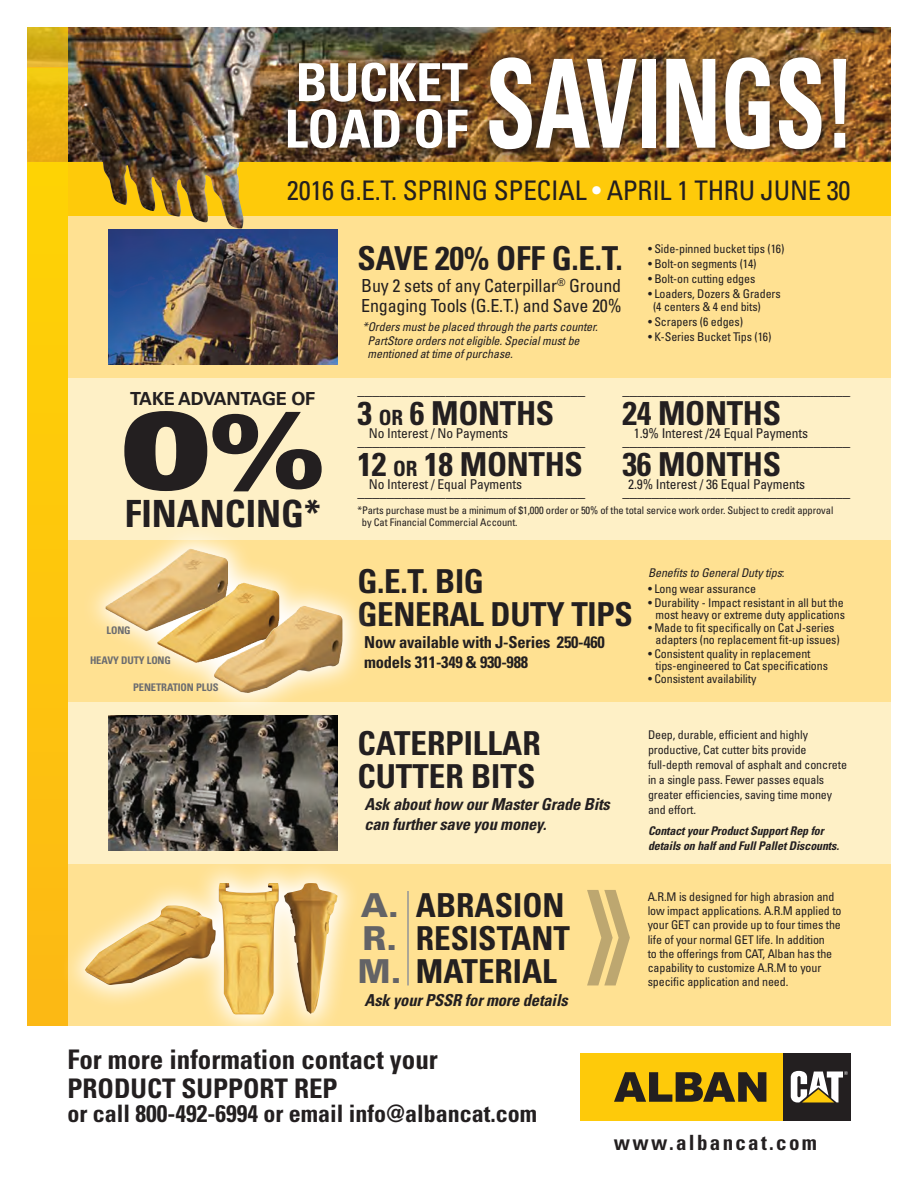
<style>
.page{position:relative;width:918px;height:1188px;background:#fff}
.page>*{position:absolute;margin:0;border:0;box-sizing:border-box;transform-origin:0 0}
.t1{font:700 condensed 123px "Univers";letter-spacing:-.01em;color:#fff;scale:.74 1}
.t2{font:900 expanded 108px "Univers";color:#231f20}
.t3{font:700 condensed 52.5px/46.5px "Univers";letter-spacing:-.01em;color:#fff}
.t4{font:700 condensed 37.5px "Univers";color:#231f20}
.t5{font:700 condensed 33px/33px "Univers";letter-spacing:-.01em;color:#231f20}
.t6{font:700 condensed 27px/28.5px "Univers";color:#231f20}
.t7{font:condensed 27px "Univers";letter-spacing:-.01em;color:#231f20}
.t8{font:700 condensed 24px "Univers";color:#231f20}
.t9{font:700 condensed 21px "Univers";letter-spacing:.11em;color:#231f20}
.t10{font:condensed 18px/19.5px "Univers";letter-spacing:-.01em;color:#231f20}
.t11{font:700 18px "Univers";letter-spacing:-.01em;color:#231f20}
.t12{font:italic 700 condensed 16.5px/19.5px "Univers";letter-spacing:-.01em;color:#231f20}
.t13{font:700 condensed 16.5px/19.5px "Univers";letter-spacing:-.015em;color:#231f20}
.t14{font:condensed 15px "Univers";color:#231f20}
.t15{font:condensed 13.5px "Univers";letter-spacing:-.01em;color:#231f20}
.t16{font:condensed 12px/14.2px "Univers";letter-spacing:-.01em;color:#231f20}
.t17{font:italic condensed 12px/13.5px "Univers";letter-spacing:-.01em;color:#231f20}
.t18{font:italic 700 condensed 12px/15px "Univers";letter-spacing:-.01em;color:#231f20}
.t19{font:condensed 10.5px/12px "Univers";letter-spacing:-.01em;color:#231f20}
.t20{font:700 condensed 10.5px "Univers";letter-spacing:-.01em;color:#6c6d70}
.s1{color:#fff}
.s2{font-size:102px}
.s3{font-size:21px}
.s4{font-style:normal}
.s5{font-weight:900;font-stretch:normal;color:#636366}
</style>
<div class="page">
<div style="left:68px;top:216px;width:823px;height:162px;background:#ffe192"></div>
<div style="left:68px;top:378px;width:823px;height:162px;background:#fef0c6"></div>
<div style="left:68px;top:540px;width:823px;height:162px;background:#ffe192"></div>
<div style="left:68px;top:702px;width:823px;height:162px;background:#fef0c6"></div>
<div style="left:68px;top:864px;width:823px;height:162px;background:#ffe192"></div>
<img style="left:68px;top:27px;width:823px;height:202px">
<div style="left:275px;top:50px;width:205px;height:110px;background:#231f20;opacity:.75"></div>
<div style="left:783px;top:1053px;width:67px;height:67px;background:#231f20"></div>
<div style="left:580px;top:1053px;width:203px;height:67px;background:#feca0a"></div>
<svg style="left:791px;top:1071px;width:57px;height:31px"></svg>
<svg style="left:614px;top:1072px;width:152px;height:30px"></svg>
<img style="left:108px;top:230px;width:230px;height:134px">
<div style="left:27px;top:162px;width:41px;height:864px;background:linear-gradient(to right,#fec50d,#fec70c)"></div>
<div style="left:27px;top:68px;width:41px;height:94px;background:linear-gradient(to bottom,#f1ca0d,#e9a914)"></div>
<svg style="left:27px;top:27px;width:41px;height:41px;background:#d5ad1b"></svg>
<div style="left:477px;top:45px;width:382px;height:117px;background:#231f20;opacity:.75"></div>
<img style="left:108px;top:718px;width:230px;height:132px">
<svg style="left:61px;top:858px;width:292px;height:168px"></svg>
<img style="left:85px;top:883px;width:253px;height:132px">
<hr style="left:407px;top:891px;width:2px;height:95px;background:#939598">
<svg style="left:587px;top:890px;width:43px;height:95px"></svg>
<svg style="left:92px;top:536px;width:269px;height:182px"></svg>
<img style="left:111px;top:549px;width:79px;height:54px">
<img style="left:157px;top:583px;width:85px;height:69px">
<img style="left:216px;top:606px;width:88px;height:65px">
<h3 class="t3" style="left:285px;top:58px;width:185px">BUCKET<br>LOAD OF</h3>
<h1 class="t1" style="left:485px;top:29px;width:501px">SAVINGS !</h1>
<h3 class="t7" style="left:287px;top:174px;width:565px">2016 G.E.T. Spring Special <span class="s1">•</span> April 1 thru June 30</h3>
<h3 class="t11" style="left:130px;top:388px;width:187px">TAKE ADVANTAGE OF</h3>
<h2 class="t2" style="left:120px;top:386px;width:206px">0<span class="s2">%</span></h2>
<h3 class="t4" style="left:125px;top:490px;width:197px">FINANCING*</h3>
<p class="t20" style="left:106px;top:624px;width:24px">LONG</p>
<p class="t20" style="left:90px;top:654px;width:81px">HEAVY DUTY LONG</p>
<p class="t20" style="left:133px;top:681px;width:86px">PENETRATION PLUS</p>
<h3 class="t5" style="left:357px;top:241px;width:267px">SAVE 20% OFF G.E.T.</h3>
<h3 class="t10" style="left:361px;top:276px;width:262px">Buy 2 sets of any Caterpillar<sup>®</sup> Ground<br>Engaging Tools (G.E.T.) and Save 20%</h3>
<p class="t17" style="left:368px;top:320px;width:232px;text-indent:-5px">*Orders must be placed through the parts counter.<br>PartStore orders not eligible. Special must be mentioned at time of purchase.</p>
<p class="t16" style="left:648px;top:241px;width:138px">• Side-pinned bucket tips (16)</p>
<p class="t16" style="left:648px;top:256px;width:110px">• Bolt-on segments (14)</p>
<p class="t16" style="left:648px;top:271px;width:109px">• Bolt-on cutting edges</p>
<p class="t16" style="left:653px;top:286px;width:129px;line-height:13.5px;text-indent:-5px">• Loaders, Dozers &amp; Graders (4 centers &amp; 4 end bits)</p>
<p class="t16" style="left:648px;top:315px;width:97px">• Scrapers (6 edges)</p>
<p class="t16" style="left:648px;top:330px;width:125px">• K-Series Bucket Tips (16)</p>
<p class="t14" style="left:357px;top:380px;width:229px">_______________________________</p>
<h3 class="t5" style="left:357px;top:396px;width:195px">3 <span class="s3">OR</span> 6 MONTHS</h3>
<p class="t15" style="left:369px;top:425px;width:141px">N o I nterest / N o Payments</p>
<p class="t14" style="left:357px;top:431px;width:229px">_______________________________</p>
<h3 class="t5" style="left:357px;top:447px;width:223px">12 <span class="s3">OR</span> 18 MONTHS</h3>
<p class="t15" style="left:369px;top:476px;width:155px">N o I nterest / Equal Payments</p>
<p class="t14" style="left:357px;top:482px;width:229px">_______________________________</p>
<p class="t14" style="left:622px;top:380px;width:229px">_______________________________</p>
<h3 class="t5" style="left:622px;top:396px;width:156px">24 MONTHS</h3>
<p class="t15" style="left:634px;top:425px;width:176px">1.9% I nterest /24 Equal Payments</p>
<p class="t14" style="left:622px;top:431px;width:229px">_______________________________</p>
<h3 class="t5" style="left:622px;top:447px;width:156px">36 MONTHS</h3>
<p class="t15" style="left:628px;top:476px;width:179px">2.9% I nterest / 36 Equal Payments</p>
<p class="t14" style="left:622px;top:482px;width:229px">_______________________________</p>
<p class="t19" style="left:362px;top:504px;width:473px;text-indent:-4px">*Parts purchase must be a minimum of $1,000 order or 50% of the total service work order. Subject to credit approval by Cat Financial Commercial Account.</p>
<h3 class="t5" style="left:357px;top:564px;width:257px">G.E.T. BIG<br>GENERAL DUTY TIPS</h3>
<h3 class="t13" style="left:364px;top:632px;width:242px">NOW AVAILABLE WITH J-SERIES 250-460<br>MODELS 311-349 &amp; 930-988</h3>
<p class="t17" style="left:648px;top:565px;width:138px">Benefits to General Duty tips<span class="s4">:</span></p>
<p class="t16" style="left:648px;top:582px;width:110px">• Long wear assurance</p>
<p class="t16" style="left:648px;top:596px;width:199px;line-height:12px;text-align:right">• Durability - Impact resistant in all but the most heavy or extreme duty applications</p>
<p class="t16" style="left:656px;top:622px;width:186px;line-height:12px;text-indent:-8px">• Made to fit specifically on Cat J-series adapters (no replacement fit-up issues)</p>
<p class="t16" style="left:656px;top:647px;width:174px;line-height:12px;text-indent:-8px">• Consistent quality in replacement tips-engineered to Cat specifications</p>
<p class="t16" style="left:648px;top:672px;width:110px">• Consistent availability</p>
<h3 class="t5" style="left:357px;top:726px;width:185px">CATERPILLAR<br>CUTTER BITS</h3>
<h3 class="t12" style="left:364px;top:794px;width:247px">Ask about how our Master Grade Bits can further save you money.</h3>
<h3 class="t5" style="left:358px;top:889px;width:213px"><span class="s5">A.</span> ABRASION<br><span class="s5">R.</span> RESISTANT<br><span class="s5">M.</span> MATERIAL</h3>
<h3 class="t12" style="left:364px;top:990px;width:205px">Ask your PSSR for more details</h3>
<p class="t16" style="left:648px;top:727px;width:201px;line-height:15px">Deep, durable, efficient and highly productive, Cat cutter bits provide full-depth removal of asphalt and concrete in a single pass. Fewer passes equals greater efficiencies, saving time money and effort.</p>
<p class="t18" style="left:648px;top:823px;width:193px">Contact your Product Support Rep for details on half and Full Pallet Discounts.</p>
<p class="t16" style="left:648px;top:889px;width:195px">A.R.M is designed for high abrasion and low impact applications. A.R.M applied to your GET can provide up to four times the life of your normal GET life. I n addition<br>to the offerings from CAT, Alban has the capability to customize A.R.M to your specific application and need.</p>
<h3 class="t6" style="left:68px;top:1045px;width:372px">FOR MORE INFORMATION CONTACT YOUR<br>PRODUCT SUPPORT REP</h3>
<h3 class="t8" style="left:68px;top:1099px;width:471px">OR CALL 800-492-6994 OR EMAIL INFO@ALBANCAT.COM</h3>
<h3 class="t9" style="left:614px;top:1130px;width:205px">WWW.ALBANCAT.COM</h3>
</div>
